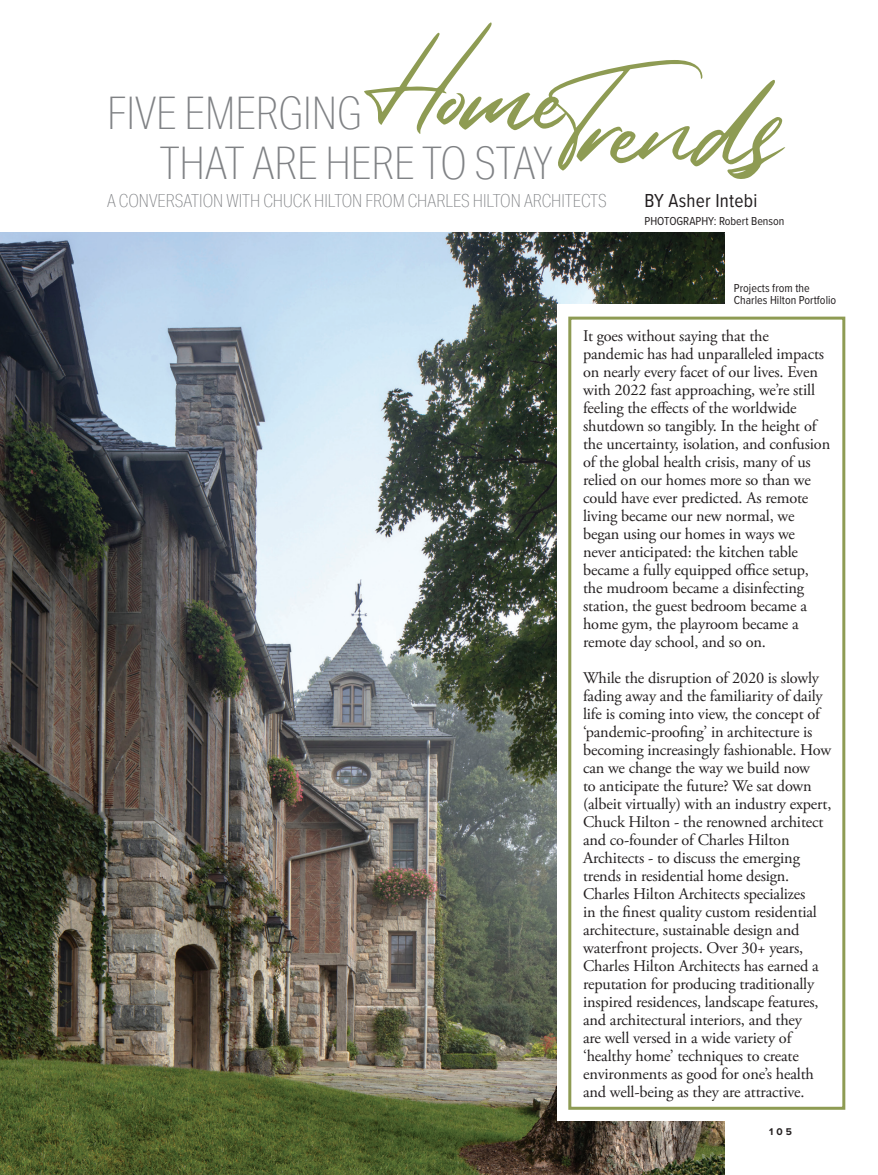
<style>
.page{position:relative;width:878px;height:1175px;background:#fff}
.page>*{position:absolute;margin:0;border:0;box-sizing:border-box;transform-origin:0 0}
.t1{font:118.5px "Rembank";color:#8e9b53}
.t2{font:100 45px "Aktiv Grotesk Cd";color:#808285}
.t3{font:19.5px "Proxima Nova Cond";letter-spacing:.01em;color:#231f20}
.t4{font:100 18px "Aktiv Grotesk Cd";color:#808285}
.Big_Body{font:16.35px/18px "Adobe Garamond Pro";letter-spacing:-.01em;color:#231f20}
.t5{font:12px "Proxima Nova Cond";color:#231f20}
.t6{font:700 10.2px "Proxima Nova";color:#231f20}
</style>
<div class="page">
<img style="left:0;top:233px;width:724px;height:941px">
<div style="left:557px;top:305px;width:270px;height:815px;background:#fff"></div>
<div style="left:568px;top:316px;width:277px;height:793px;border:3px solid #8e9b53"></div>
<p class="t1" style="left:360px;top:-4px;width:207px">Home</p>
<p class="t1" style="left:546px;top:31px;width:239px">Trends</p>
<p class="t2" style="left:107px;top:88px;width:256px">FIVE EMERGING</p>
<p class="t2" style="left:160px;top:137px;width:394px">THAT ARE HERE TO STAY</p>
<p class="t4" style="left:107px;top:191px;width:501px">A CONVERSATION WITH CHUCK HILTON FROM CHARLES HILTON ARCHITECTS</p>
<p class="t3" style="left:644px;top:186px;width:114px">BY Asher Intebi</p>
<p class="t5" style="left:644px;top:212px;width:141px">PHOTOGRAPHY: Robert Benson</p>
<p class="t5" style="left:734px;top:279px;width:77px">Projects from the</p>
<p class="t5" style="left:734px;top:291px;width:104px">Charles Hilton Portfolio</p>
<p class="Big_Body" style="left:583px;top:327px;width:249px">It goes without saying that the pandemic has had unparalleled impacts on nearly every facet of our lives. Even with 2022 fast approaching, we’re still feeling the effects of the worldwide shutdown so tangibly. In the height of the uncertainty, isolation, and confusion of the global health crisis, many of us relied on our homes more so than we could have ever predicted. As remote living became our new normal, we began using our homes in ways we never anticipated: the kitchen table became a fully equipped office setup, the mudroom became a disinfecting station, the guest bedroom became a home gym, the playroom became a remote day school, and so on.</p>
<p class="Big_Body" style="left:583px;top:669px;width:250px">While the disruption of 2020 is slowly fading away and the familiarity of daily life is coming into view, the concept of ‘pandemic-proofing’ in architecture is becoming increasingly fashionable. How can we change the way we build now<br>to anticipate the future? We sat down (albeit virtually) with an industry expert, Chuck Hilton - the renowned architect and co-founder of Charles Hilton Architects - to discuss the emerging trends in residential home design.<br>Charles Hilton Architects specializes<br>in the finest quality custom residential architecture, sustainable design and waterfront projects. Over 30+ years, Charles Hilton Architects has earned a reputation for producing traditionally inspired residences, landscape features, and architectural interiors, and they<br>are well versed in a wide variety of ‘healthy home’ techniques to create environments as good for one’s health and well-being as they are attractive.</p>
<p class="t6" style="left:769px;top:1124px;width:24px">105</p>
</div>
